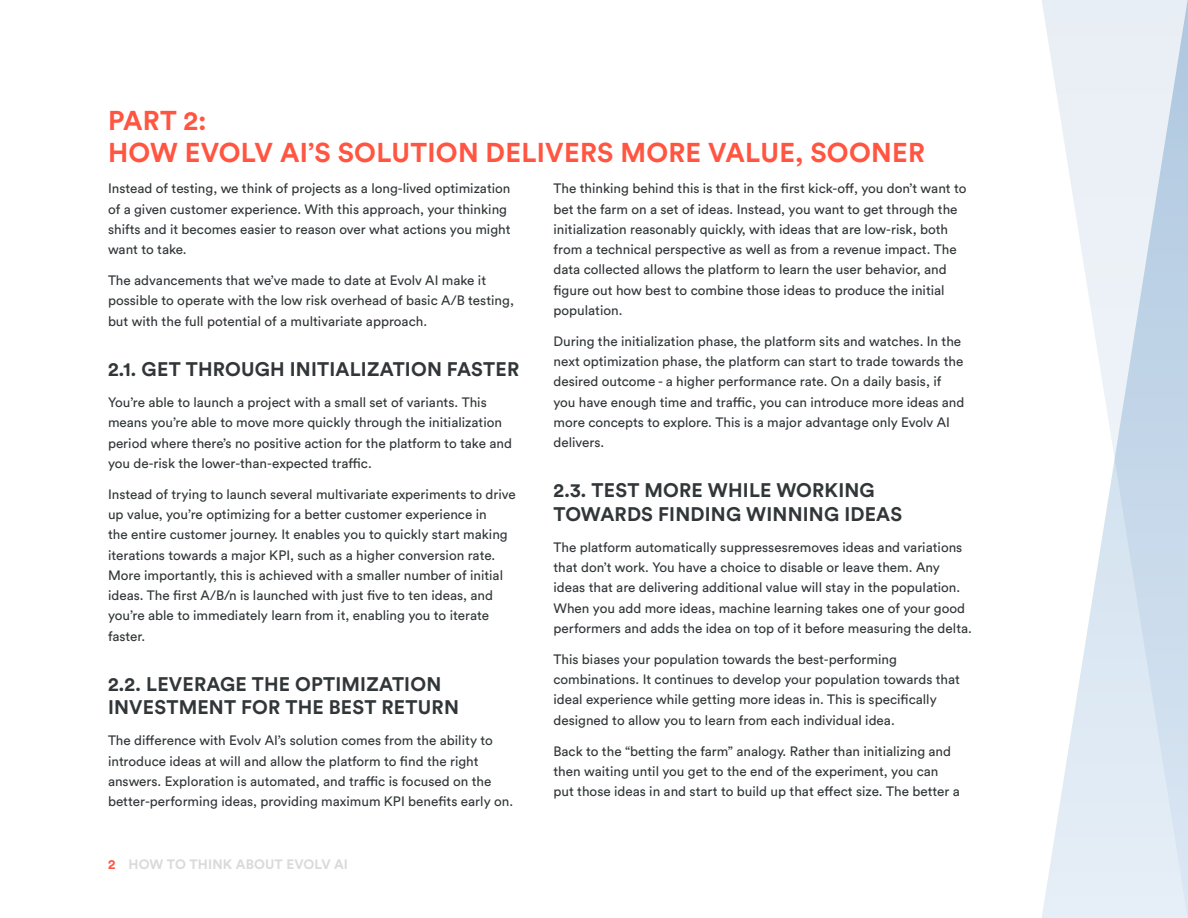
<style>
.page{position:relative;width:1188px;height:918px;background:#fff}
.page>*{position:absolute;margin:0;border:0;box-sizing:border-box;transform-origin:0 0}
.t1{font:700 27px/32.4px "Circular Std";letter-spacing:.01em;color:#ff5541}
.t2{font:700 19.5px/23.4px "Circular Std";letter-spacing:.01em;color:#313638}
.Body_Copy{font:13.5px/20.2px "Circular Std";color:#313638}
.t3{font:700 13.5px "Circular Std";letter-spacing:.01em;color:#dadad9}
.s1{color:#ff5541}
</style>
<div class="page">
<svg style="left:1042px;top:0;width:146px;height:918px"></svg>
<h1 class="t1" style="left:108px;top:104px;width:818px">PART 2:<br>HOW EVOLV AI’S SOLUTION DELIVERS MORE VALUE, SOONER</h1>
<p class="Body_Copy" style="left:108px;top:178px;width:404px">Instead of testing, we think of projects as a long-lived optimization of a given customer experience. With this approach, your thinking shifts and it becomes easier to reason over what actions you might want to take.</p>
<p class="Body_Copy" style="left:108px;top:270px;width:407px">The advancements that we’ve made to date at Evolv AI make it possible to operate with the low risk overhead of basic A/B testing, but with the full potential of a multivariate approach.</p>
<h2 class="t2" style="left:108px;top:357px;width:413px">2.1. GET THROUGH INITIALIZATION FASTER</h2>
<p class="Body_Copy" style="left:108px;top:392px;width:405px">You’re able to launch a project with a small set of variants. This means you’re able to move more quickly through the initialization period where there’s no positive action for the platform to take and you de-risk the lower-than-expected traffic.</p>
<p class="Body_Copy" style="left:108px;top:484px;width:409px">Instead of trying to launch several multivariate experiments to drive up value, you’re optimizing for a better customer experience in<br>the entire customer journey. It enables you to quickly start making iterations towards a major KPI, such as a higher conversion rate.<br>More importantly, this is achieved with a smaller number of initial ideas. The first A/B/n is launched with just five to ten ideas, and you’re able to immediately learn from it, enabling you to iterate faster.</p>
<h2 class="t2" style="left:108px;top:672px;width:352px">2.2. LEVERAGE THE OPTIMIZATION<br>INVESTMENT FOR THE BEST RETURN</h2>
<p class="Body_Copy" style="left:108px;top:730px;width:407px">The difference with Evolv AI’s solution comes from the ability to introduce ideas at will and allow the platform to find the right answers. Exploration is automated, and traffic is focused on the better-performing ideas, providing maximum KPI benefits early on.</p>
<p class="Body_Copy" style="left:554px;top:178px;width:415px">The thinking behind this is that in the first kick-off, you don’t want to bet the farm on a set of ideas. Instead, you want to get through the initialization reasonably quickly, with ideas that are low-risk, both from a technical perspective as well as from a revenue impact. The data collected allows the platform to learn the user behavior, and figure out how best to combine those ideas to produce the initial population.</p>
<p class="Body_Copy" style="left:554px;top:331px;width:413px">During the initialization phase, the platform sits and watches. In the next optimization phase, the platform can start to trade towards the desired outcome - a higher performance rate. On a daily basis, if you have enough time and traffic, you can introduce more ideas and more concepts to explore. This is a major advantage only Evolv AI delivers.</p>
<h2 class="t2" style="left:554px;top:479px;width:350px">2.3. TEST MORE WHILE WORKING<br>TOWARDS FINDING WINNING IDEAS</h2>
<p class="Body_Copy" style="left:554px;top:537px;width:420px">The platform automatically suppressesremoves ideas and variations that don’t work. You have a choice to disable or leave them. Any ideas that are delivering additional value will stay in the population.<br>When you add more ideas, machine learning takes one of your good performers and adds the idea on top of it before measuring the delta.</p>
<p class="Body_Copy" style="left:554px;top:649px;width:408px">This biases your population towards the best-performing combinations. It continues to develop your population towards that ideal experience while getting more ideas in. This is specifically designed to allow you to learn from each individual idea.</p>
<p class="Body_Copy" style="left:554px;top:741px;width:408px">Back to the “betting the farm” analogy. Rather than initializing and then waiting until you get to the end of the experiment, you can put those ideas in and start to build up that effect size. The better a</p>
<p class="t3" style="left:108px;top:856px;width:242px"><span class="s1">2</span> HOW TO THINK ABOUT EVOLV AI</p>
</div>
